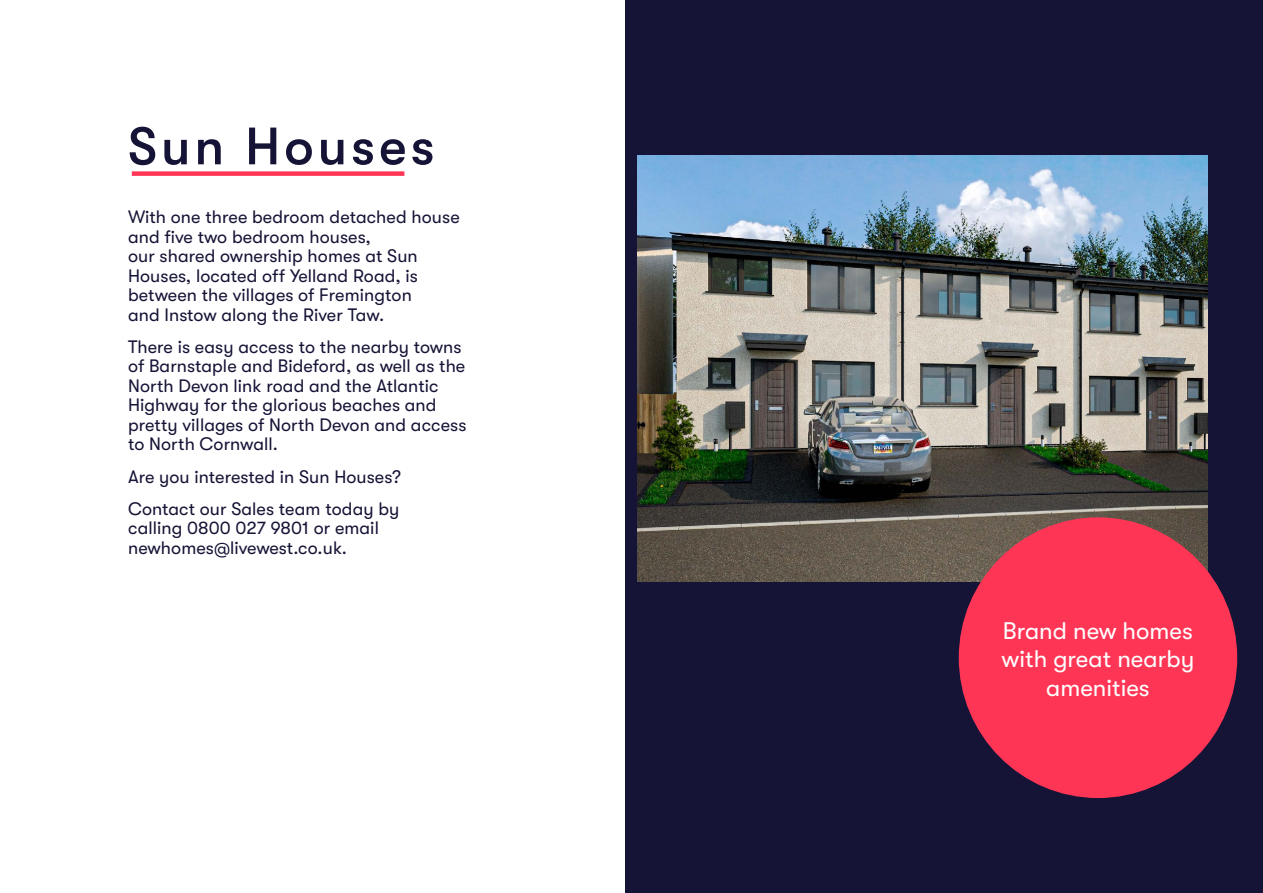
<style>
.page{position:relative;width:1263px;height:893px;background:#fff}
.page>*{position:absolute;margin:0;border:0;box-sizing:border-box;transform-origin:0 0}
.t1{font:500 52.5px "GT Walsheim Pro";letter-spacing:.075em;color:#161436}
.t2{font:24px/28.8px "GT Walsheim Pro";color:#fff;text-align:center}
.t3{font:18px/19.5px "GT Walsheim Pro";letter-spacing:.005em;color:#161436}
</style>
<div class="page">
<div style="left:625px;top:0;width:638px;height:893px;background:#161436"></div>
<img style="left:638px;top:155px;width:570px;height:426px">
<div style="left:959px;top:517px;width:278px;height:281px;background:#ff3555;border-radius:50%"></div>
<div style="left:132px;top:171px;width:272px;height:5px;background:#ff3555"></div>
<h1 class="t1" style="left:128px;top:117px;width:308px">Sun Houses</h1>
<p class="t3" style="left:128px;top:207px;width:333px">With one three bedroom detached house and five two bedroom houses,<br>our shared ownership homes at Sun Houses, located off Yelland Road, is between the villages of Fremington<br>and Instow along the River Taw.</p>
<p class="t3" style="left:128px;top:337px;width:340px">There is easy access to the nearby towns of Barnstaple and Bideford, as well as the North Devon link road and the Atlantic Highway for the glorious beaches and pretty villages of North Devon and access to North Cornwall.</p>
<p class="t3" style="left:128px;top:460px;width:274px;line-height:32.2px">Are you interested in Sun Houses?<br>Contact our Sales team today by</p>
<p class="t3" style="left:128px;top:518px;width:252px">calling 0800 027 9801 or email newhomes@livewest.co.uk.</p>
<h2 class="t2" style="left:1001px;top:616px;width:194px">Brand new homes with great nearby amenities</h2>
</div>
